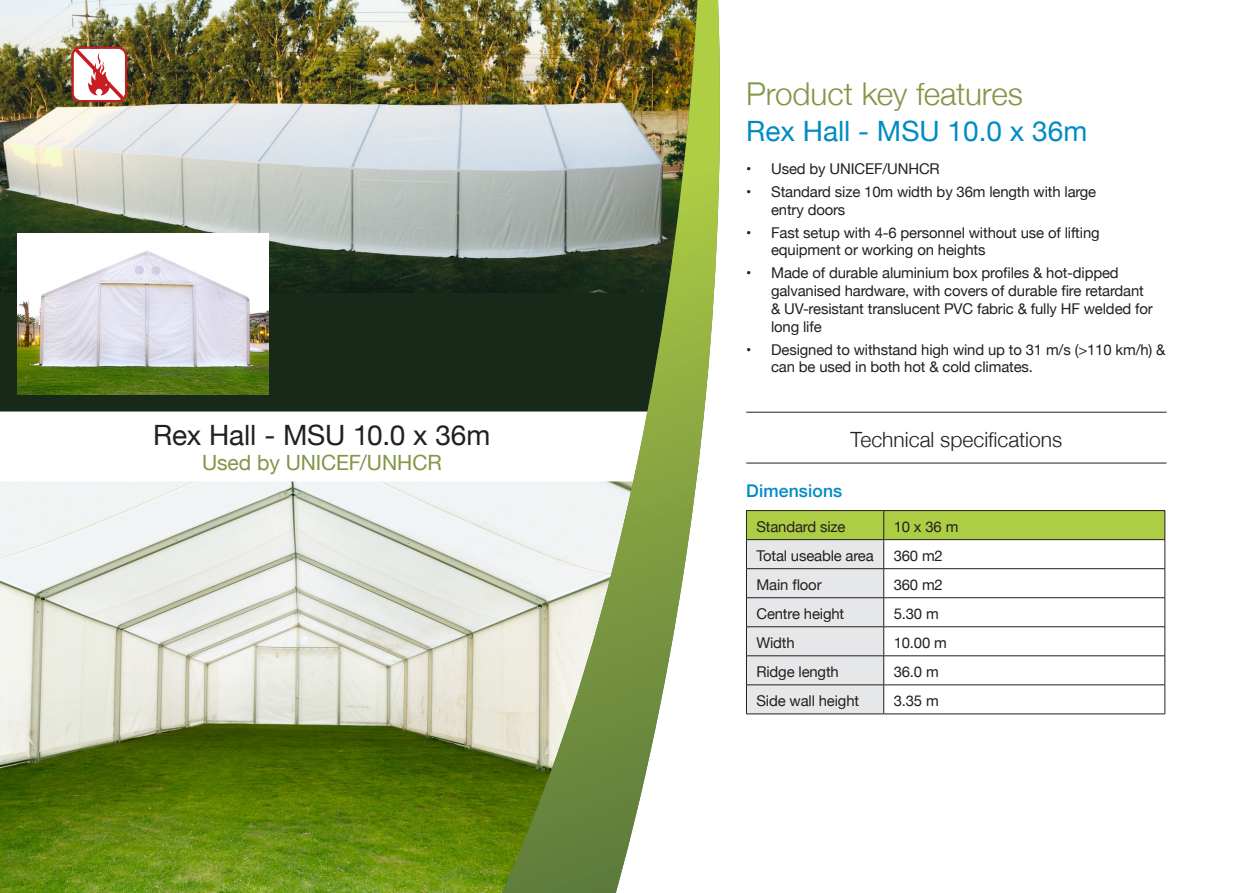
<style>
.page{position:relative;width:1241px;height:893px;background:#fff}
.page>*{position:absolute;margin:0;border:0;box-sizing:border-box;transform-origin:0 0}
.MainHeading{font:300 31.5px "Helvetica Neue";letter-spacing:-.01em;color:#819646}
.HeadingBlue{font:28px "Helvetica Neue";color:#008bc5}
.t1{font:28px "Helvetica Neue";letter-spacing:-.005em;color:#231f20}
.SubHeading{font:300 21px "Helvetica Neue";color:#231f20}
.t2{font:21px "Helvetica Neue";letter-spacing:-.005em;color:#819646}
.SubHeading2{font:500 17.5px "Helvetica Neue";letter-spacing:.01em;color:#008bc5}
.t3{font:14.88px/17.8px "Helvetica Neue";letter-spacing:-.01em;color:#231f20}
</style>
<div class="page">
<div style="left:0;top:293px;width:436px;height:119px;background:#172919"></div>
<img style="left:0;top:0;width:436px;height:293px">
<img style="left:0;top:481px;width:436px;height:412px">
<hr style="left:746px;top:412px;width:420px;height:1px;background:#231f20">
<hr style="left:746px;top:463px;width:420px;height:1px;background:#231f20">
<svg style="left:436px;top:0;width:340px;height:893px"></svg>
<img style="left:502px;top:0;width:231px;height:893px">
<div style="left:883px;top:511px;width:281px;height:29px;background:#adcd45"></div>
<svg style="left:884px;top:540px;width:280px;height:174px"></svg>
<hr style="left:746px;top:510px;width:137px;height:1px;background:#231f20">
<hr style="left:883px;top:510px;width:281px;height:1px;background:#231f20">
<hr style="left:883px;top:539px;width:281px;height:1px;background:#231f20">
<hr style="left:883px;top:568px;width:281px;height:1px;background:#231f20">
<hr style="left:883px;top:597px;width:281px;height:1px;background:#231f20">
<hr style="left:883px;top:626px;width:281px;height:1px;background:#231f20">
<hr style="left:883px;top:655px;width:281px;height:1px;background:#231f20">
<hr style="left:883px;top:685px;width:281px;height:1px;background:#231f20">
<svg style="left:746px;top:511px;width:138px;height:203px;background:#d5dac9"></svg>
<svg style="left:1164px;top:511px;width:1px;height:203px"></svg>
<hr style="left:746px;top:714px;width:137px;height:1px;background:#231f20">
<hr style="left:883px;top:714px;width:281px;height:1px;background:#231f20">
<img style="left:17px;top:233px;width:251px;height:162px">
<svg style="left:70px;top:44px;width:58px;height:59px"></svg>
<p class="t1" style="left:153px;top:415px;width:338px">Rex Hall - MSU 10.0 x 36m</p>
<p class="t2" style="left:202px;top:447px;width:241px">Used by UNICEF/UNHCR</p>
<p class="MainHeading" style="left:746px;top:68px;width:278px">Product key features</p>
<p class="HeadingBlue" style="left:746px;top:111px;width:342px">Rex Hall - MSU 10.0 x 36m</p>
<p class="t3" style="left:746px;top:161px;width:195px">• Used by UNICEF/UNHCR</p>
<p class="t3" style="left:771px;top:184px;width:327px;text-indent:-25px">• Standard size 10m width by 36m length with large entry doors</p>
<p class="t3" style="left:771px;top:224px;width:330px;text-indent:-25px">• Fast setup with 4-6 personnel without use of lifting equipment or working on heights</p>
<p class="t3" style="left:771px;top:265px;width:383px;text-indent:-25px">• Made of durable aluminium box profiles &amp; hot-dipped galvanised hardware, with covers of durable fire retardant &amp; UV-resistant translucent PVC fabric &amp; fully HF welded for long life</p>
<p class="t3" style="left:771px;top:341px;width:396px;text-indent:-25px">• Designed to withstand high wind up to 31 m/s (&gt;110 km/h) &amp; can be used in both hot &amp; cold climates.</p>
<p class="SubHeading" style="left:850px;top:423px;width:213px">Technical specifications</p>
<p class="SubHeading2" style="left:746px;top:477px;width:98px">Dimensions</p>
<p class="t3" style="left:756px;top:519px;width:91px">Standard size</p>
<p class="t3" style="left:893px;top:519px;width:66px">10 x 36 m</p>
<p class="t3" style="left:756px;top:548px;width:119px">Total useable area</p>
<p class="t3" style="left:893px;top:548px;width:51px">360 m2</p>
<p class="t3" style="left:756px;top:577px;width:67px">Main floor</p>
<p class="t3" style="left:893px;top:577px;width:51px">360 m2</p>
<p class="t3" style="left:756px;top:606px;width:89px">Centre height</p>
<p class="t3" style="left:893px;top:606px;width:47px">5.30 m</p>
<p class="t3" style="left:756px;top:635px;width:40px">Width</p>
<p class="t3" style="left:893px;top:635px;width:55px">10.00 m</p>
<p class="t3" style="left:756px;top:664px;width:84px">Ridge length</p>
<p class="t3" style="left:893px;top:664px;width:47px">36.0 m</p>
<p class="t3" style="left:756px;top:693px;width:104px">Side wall height</p>
<p class="t3" style="left:893px;top:693px;width:47px">3.35 m</p>
</div>
